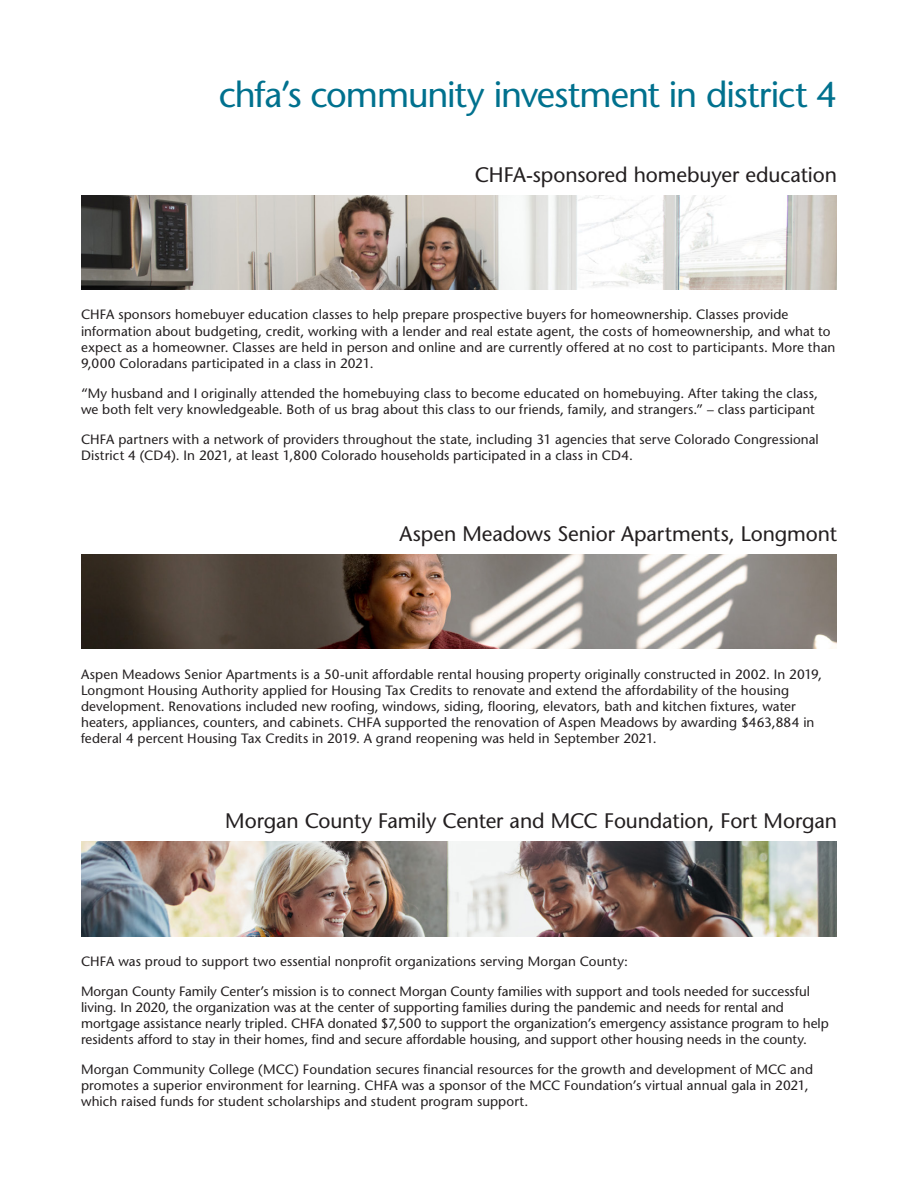
<style>
.page{position:relative;width:918px;height:1188px;background:#fff}
.page>*{position:absolute;margin:0;border:0;box-sizing:border-box;transform-origin:0 0}
.page_header{font:500 36px "Stone Sans Std";letter-spacing:-.03em;color:#00718e}
.page_sub_header{font:500 21px "Stone Sans Std";letter-spacing:-.005em;color:#231f20}
.t1{font:500 13.5px/16.2px "Stone Sans Std";letter-spacing:.005em;color:#231f20}
</style>
<div class="page">
<img style="left:81px;top:195px;width:756px;height:95px">
<img style="left:81px;top:554px;width:756px;height:95px">
<img style="left:81px;top:842px;width:756px;height:94px">
<p class="page_header" style="left:219px;top:74px;width:620px">chfa’s community investment in district 4</p>
<p class="page_sub_header" style="left:475px;top:162px;width:364px">CHFA-sponsored homebuyer education</p>
<p class="t1" style="left:81px;top:307px;width:756px">CHFA sponsors homebuyer education classes to help prepare prospective buyers for homeownership. Classes provide information about budgeting, credit, working with a lender and real estate agent, the costs of homeownership, and what to expect as a homeowner. Classes are held in person and online and are currently offered at no cost to participants. More than 9,000 Coloradans participated in a class in 2021.</p>
<p class="t1" style="left:81px;top:385px;width:738px">“My husband and I originally attended the homebuying class to become educated on homebuying. After taking the class, we both felt very knowledgeable. Both of us brag about this class to our friends, family, and strangers.” – class participant</p>
<p class="t1" style="left:81px;top:431px;width:739px">CHFA partners with a network of providers throughout the state, including 31 agencies that serve Colorado Congressional<br>District 4 (CD4). In 2021, at least 1,800 Colorado households participated in a class in CD4.</p>
<p class="page_sub_header" style="left:400px;top:521px;width:439px">Aspen Meadows Senior Apartments, Longmont</p>
<p class="t1" style="left:81px;top:666px;width:742px">Aspen Meadows Senior Apartments is a 50-unit affordable rental housing property originally constructed in 2002. In 2019, Longmont Housing Authority applied for Housing Tax Credits to renovate and extend the affordability of the housing development. Renovations included new roofing, windows, siding, flooring, elevators, bath and kitchen fixtures, water heaters, appliances, counters, and cabinets. CHFA supported the renovation of Aspen Meadows by awarding $463,884 in federal 4 percent Housing Tax Credits in 2019. A grand reopening was held in September 2021.</p>
<p class="page_sub_header" style="left:225px;top:809px;width:613px">Morgan County Family Center and MCC Foundation, Fort Morgan</p>
<p class="t1" style="left:81px;top:953px;width:549px">CHFA was proud to support two essential nonprofit organizations serving Morgan County:</p>
<p class="t1" style="left:81px;top:983px;width:749px">Morgan County Family Center’s mission is to connect Morgan County families with support and tools needed for successful living. In 2020, the organization was at the center of supporting families during the pandemic and needs for rental and mortgage assistance nearly tripled. CHFA donated $7,500 to support the organization’s emergency assistance program to help residents afford to stay in their homes, find and secure affordable housing, and support other housing needs in the county.</p>
<p class="t1" style="left:81px;top:1061px;width:734px">Morgan Community College (MCC) Foundation secures financial resources for the growth and development of MCC and promotes a superior environment for learning. CHFA was a sponsor of the MCC Foundation’s virtual annual gala in 2021, which raised funds for student scholarships and student program support.</p>
</div>
